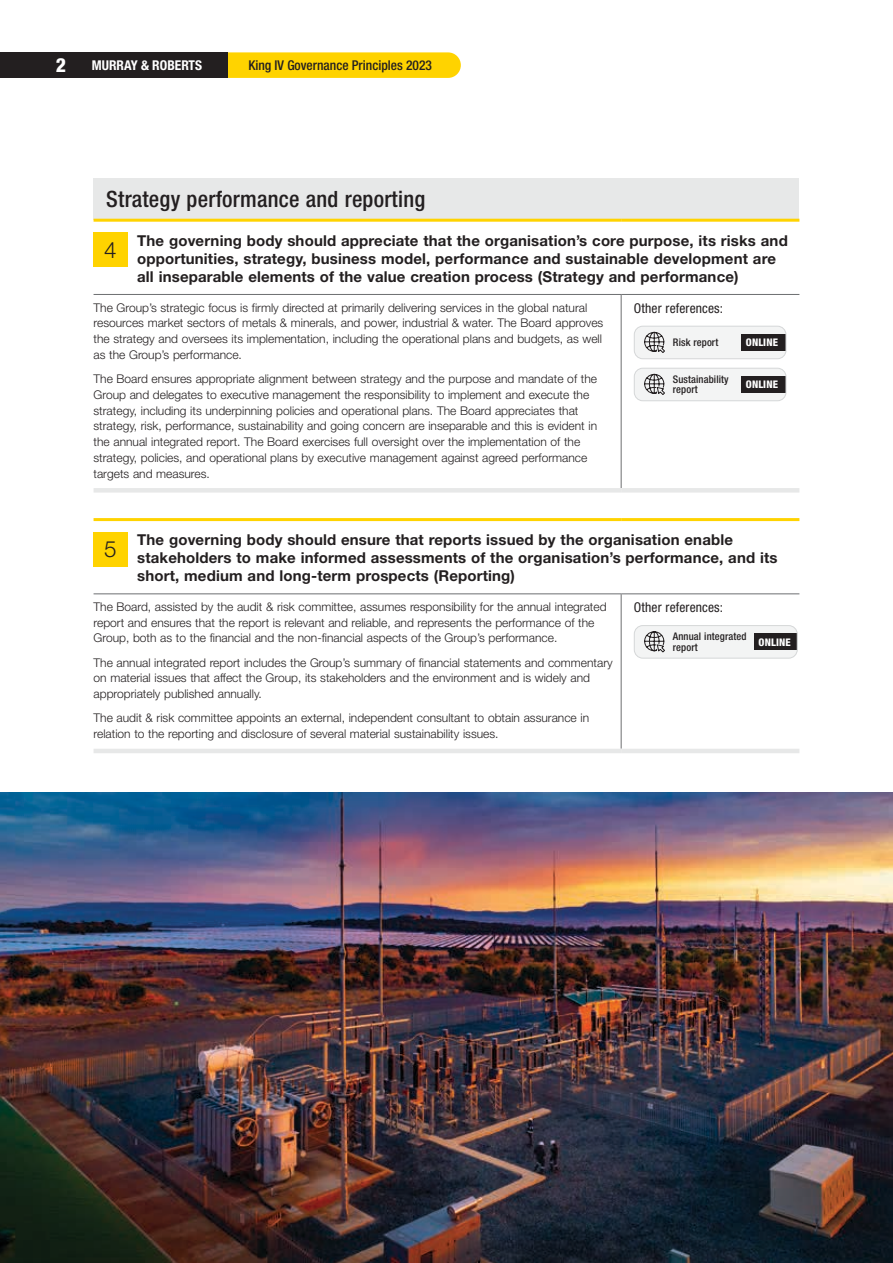
<style>
.page{position:relative;width:893px;height:1263px;background:#fff}
.page>*{position:absolute;margin:0;border:0;box-sizing:border-box;transform-origin:0 0}
.t1{font:500 condensed 22.5px "Helvetica Neue LT Std";letter-spacing:.01em;color:#231f20}
.t2{font:300 22.5px "Helvetica Neue LT Std";color:#231f20}
.t3{font:800 condensed 19.5px "Helvetica Neue LT Std";color:#fff}
.t4{font:700 15px/18px "Helvetica Neue LT Std";letter-spacing:.01em;color:#231f20}
.t5{font:condensed 13.5px "Helvetica Neue LT Std";letter-spacing:.01em;color:#231f20}
.t6{font:500 condensed 13.5px "Helvetica Neue LT Std";color:#231f20}
.t7{font:700 condensed 13.5px "Helvetica Neue LT Std";color:#fff}
.t8{font:300 12px/15.8px "Helvetica Neue LT Std";color:#231f20}
.t9{font:500 condensed 10.5px/10.5px "Helvetica Neue LT Std";letter-spacing:.01em;color:#231f20}
.t10{font:800 condensed 10.5px "Helvetica Neue LT Std";letter-spacing:.01em;color:#fff}
</style>
<div class="page">
<div style="left:94px;top:179px;width:705px;height:41px;background:#e7e8e8"></div>
<hr style="left:94px;top:219px;width:527px;height:3px;background:#ffd300">
<hr style="left:621px;top:219px;width:178px;height:3px;background:#ffd300">
<hr style="left:94px;top:294px;width:527px;height:1px;background:#6d6f71">
<hr style="left:621px;top:294px;width:178px;height:1px;background:#6d6f71">
<hr style="left:621px;top:295px;width:1px;height:193px;background:#6d6f71">
<div style="left:94px;top:488px;width:527px;height:5px;background:#e7e8e8"></div>
<div style="left:621px;top:488px;width:178px;height:5px;background:#e7e8e8"></div>
<div style="left:94px;top:233px;width:34px;height:34px;background:#ffd300"></div>
<div style="left:634px;top:326px;width:152px;height:33px;background:#f3f4f4;border-radius:9px"></div>
<div style="left:742px;top:334px;width:44px;height:17px;background:#231f20"></div>
<div style="left:634px;top:326px;width:152px;height:33px;border:1px solid #d5d7d8;border-radius:9px"></div>
<svg style="left:644px;top:332px;width:21px;height:21px"></svg>
<div style="left:634px;top:368px;width:152px;height:33px;background:#f3f4f4;border-radius:9px"></div>
<div style="left:742px;top:377px;width:44px;height:16px;background:#231f20"></div>
<div style="left:634px;top:368px;width:152px;height:33px;border:1px solid #d5d7d8;border-radius:9px"></div>
<svg style="left:644px;top:374px;width:21px;height:21px"></svg>
<hr style="left:94px;top:518px;width:527px;height:3px;background:#ffd300">
<hr style="left:621px;top:518px;width:178px;height:3px;background:#ffd300">
<hr style="left:94px;top:593px;width:527px;height:1px;background:#6d6f71">
<hr style="left:621px;top:593px;width:178px;height:1px;background:#6d6f71">
<hr style="left:621px;top:594px;width:1px;height:155px;background:#6d6f71">
<hr style="left:94px;top:749px;width:527px;height:4px;background:#e7e8e8">
<hr style="left:621px;top:749px;width:178px;height:4px;background:#e7e8e8">
<div style="left:94px;top:532px;width:34px;height:34px;background:#ffd300"></div>
<div style="left:634px;top:626px;width:163px;height:32px;background:#f3f4f4;border-radius:9px"></div>
<div style="left:754px;top:634px;width:43px;height:16px;background:#231f20"></div>
<div style="left:634px;top:625px;width:164px;height:33px;border:1px solid #d5d7d8;border-radius:9px"></div>
<svg style="left:644px;top:631px;width:21px;height:22px"></svg>
<img style="left:0;top:792px;width:893px;height:471px">
<svg style="left:227px;top:52px;width:234px;height:26px"></svg>
<div style="left:0;top:52px;width:227px;height:26px;background:#231f20"></div>
<h2 class="t3" style="left:56px;top:53px;width:12px">2</h2>
<p class="t7" style="left:92px;top:57px;width:112px">MURRAY &amp; ROBERTS</p>
<p class="t6" style="left:248px;top:57px;width:185px">King IV Governance Principles 2023</p>
<h1 class="t1" style="left:106px;top:186px;width:320px">Strategy performance and reporting</h1>
<h1 class="t2" style="left:104px;top:236px;width:14px">4</h1>
<p class="t4" style="left:137px;top:231px;width:652px">The governing body should appreciate that the organisation’s core purpose, its risks and opportunities, strategy, business model, performance and sustainable development are all inseparable elements of the value creation process (Strategy and performance)</p>
<p class="t8" style="left:94px;top:299px;width:511px">The Group’s strategic focus is firmly directed at primarily delivering services in the global natural resources market sectors of metals &amp; minerals, and power, industrial &amp; water. The Board approves the strategy and oversees its implementation, including the operational plans and budgets, as well as the Group’s performance.</p>
<p class="t8" style="left:94px;top:371px;width:505px">The Board ensures appropriate alignment between strategy and the purpose and mandate of the Group and delegates to executive management the responsibility to implement and execute the strategy, including its underpinning policies and operational plans. The Board appreciates that strategy, risk, performance, sustainability and going concern are inseparable and this is evident in the annual integrated report. The Board exercises full oversight over the implementation of the strategy, policies, and operational plans by executive management against agreed performance targets and measures.</p>
<p class="t5" style="left:634px;top:300px;width:91px">Other references:</p>
<p class="t9" style="left:673px;top:337px;width:47px">Risk report</p>
<p class="t10" style="left:746px;top:336px;width:34px">ONLINE</p>
<p class="t10" style="left:746px;top:378px;width:34px">ONLINE</p>
<p class="t9" style="left:673px;top:374px;width:57px">Sustainability report</p>
<h1 class="t2" style="left:104px;top:536px;width:14px">5</h1>
<p class="t4" style="left:137px;top:530px;width:642px">The governing body should ensure that reports issued by the organisation enable stakeholders to make informed assessments of the organisation’s performance, and its short, medium and long-term prospects (Reporting)</p>
<p class="t8" style="left:94px;top:598px;width:515px">The Board, assisted by the audit &amp; risk committee, assumes responsibility for the annual integrated report and ensures that the report is relevant and reliable, and represents the performance of the<br>Group, both as to the financial and the non-financial aspects of the Group’s performance.</p>
<p class="t8" style="left:94px;top:654px;width:521px">The annual integrated report includes the Group’s summary of financial statements and commentary on material issues that affect the Group, its stakeholders and the environment and is widely and appropriately published annually.</p>
<p class="t8" style="left:94px;top:710px;width:497px">The audit &amp; risk committee appoints an external, independent consultant to obtain assurance in relation to the reporting and disclosure of several material sustainability issues.</p>
<p class="t5" style="left:634px;top:599px;width:91px">Other references:</p>
<p class="t9" style="left:673px;top:631px;width:75px">Annual integrated report</p>
<p class="t10" style="left:759px;top:635px;width:34px">ONLINE</p>
</div>
